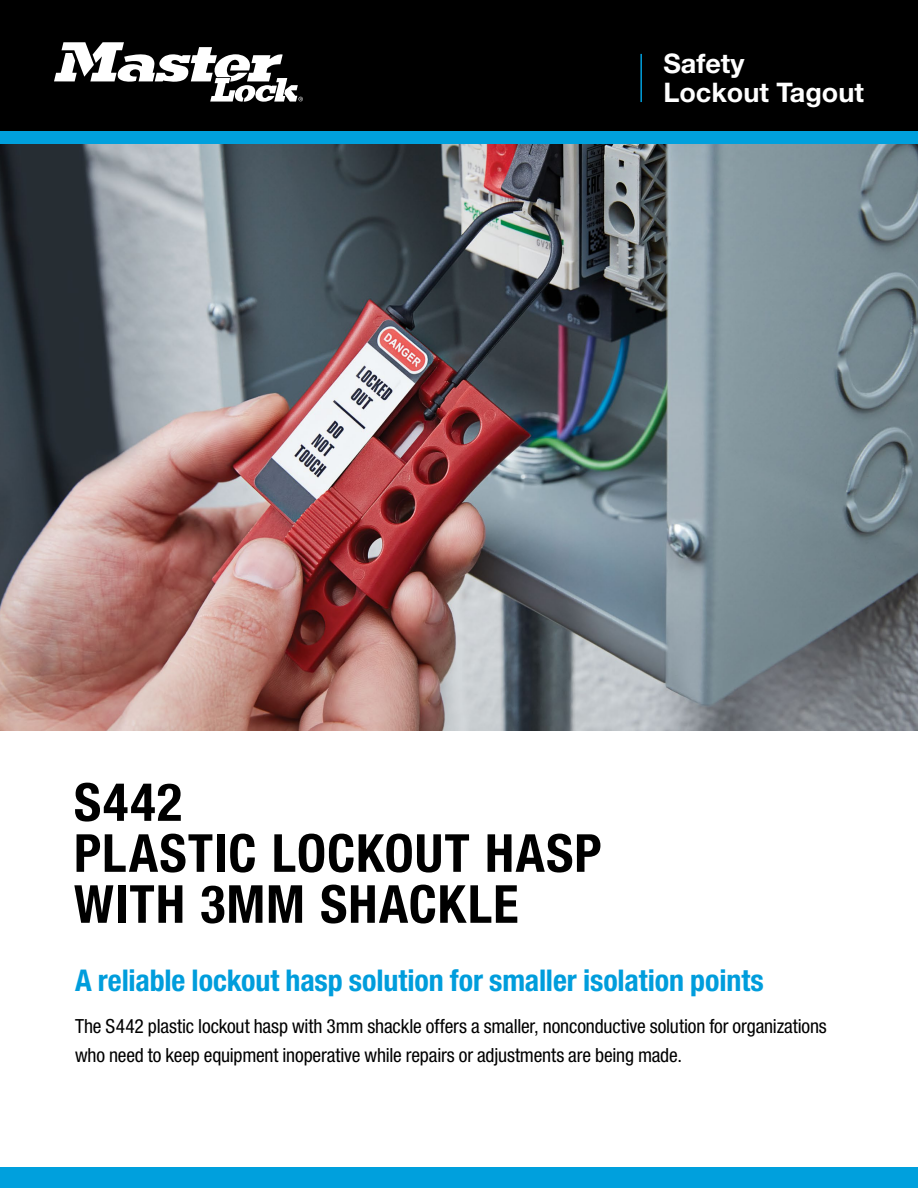
<style>
.page{position:relative;width:918px;height:1188px;background:#fff}
.page>*{position:absolute;margin:0;border:0;box-sizing:border-box;transform-origin:0 0}
.t1{font:700 condensed 52.5px/51px "Helvetica Neue LT Std";letter-spacing:.02em;color:#000}
.t2{font:700 condensed 30px "Helvetica Neue LT Std";letter-spacing:-.005em;color:#009ddc}
.t3{font:700 27px/28.5px "Helvetica Neue LT Std";color:#fff}
.t4{font:condensed 19.5px/28.5px "Helvetica Neue LT Std";letter-spacing:-.005em;color:#000}
</style>
<div class="page">
<img style="left:0;top:143px;width:918px;height:587px">
<div style="left:0;top:0;width:918px;height:133px;background:#000"></div>
<div style="left:0;top:131px;width:918px;height:12px;background:#00a0dd"></div>
<svg style="left:54px;top:42px;width:249px;height:60px"></svg>
<hr style="left:640px;top:54px;width:2px;height:48px;background:#00a0dd">
<div style="left:0;top:1167px;width:918px;height:21px;background:#00a0dd"></div>
<h3 class="t3" style="left:663px;top:49px;width:202px">Safety<br>Lockout Tagout</h3>
<h1 class="t1" style="left:74px;top:776px;width:529px">S442<br>PLASTIC LOCKOUT HASP<br>WITH 3MM SHACKLE</h1>
<h2 class="t2" style="left:75px;top:962px;width:690px">A reliable lockout hasp solution for smaller isolation points</h2>
<p class="t4" style="left:75px;top:1012px;width:753px">The S442 plastic lockout hasp with 3mm shackle offers a smaller, nonconductive solution for organizations who need to keep equipment inoperative while repairs or adjustments are being made.</p>
</div>
